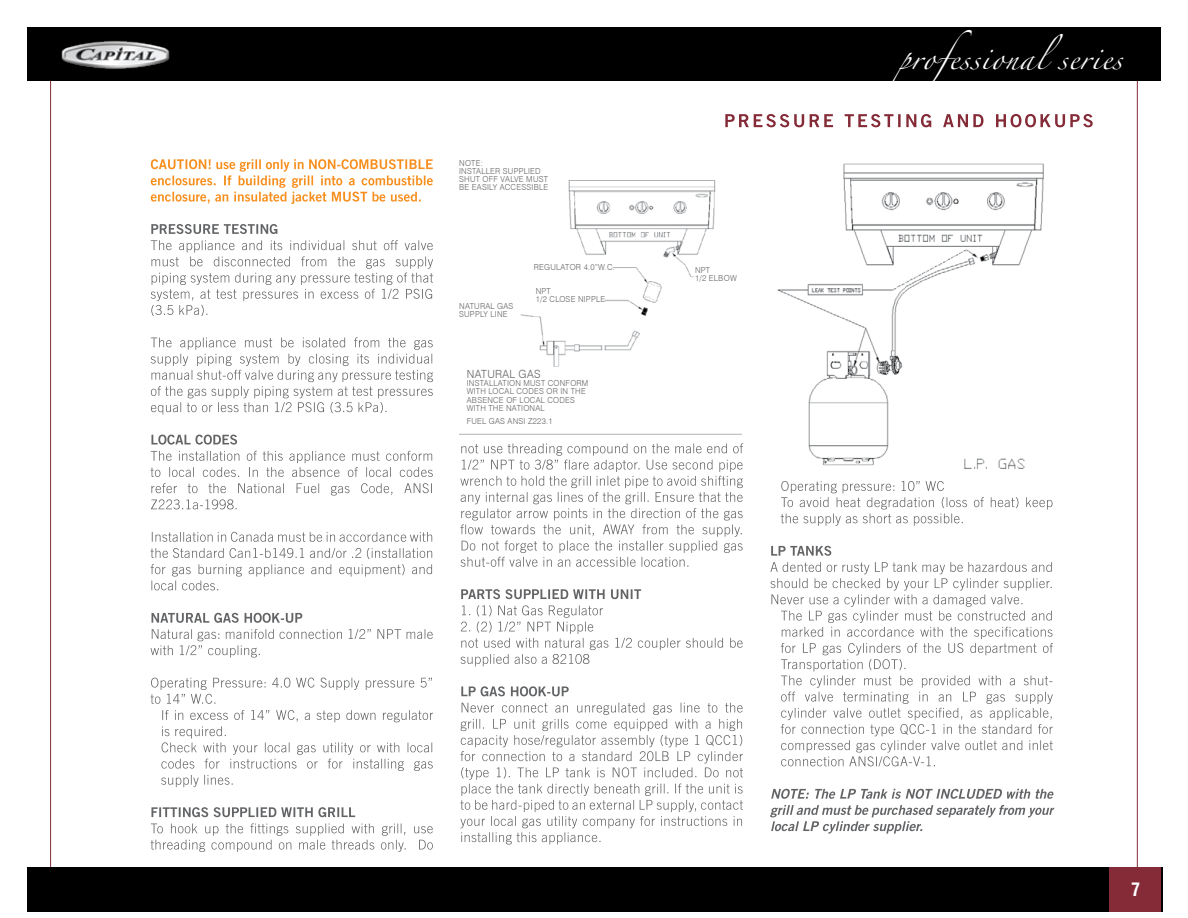
<style>
.page{position:relative;width:1188px;height:918px;background:#fff}
.page>*{position:absolute;margin:0;border:0;box-sizing:border-box;transform-origin:0 0}
.t1{font:21px "Zapfino";letter-spacing:.04em;color:#fff}
.t2{font:300 11.25px "Swiss 721 BT";letter-spacing:.03em;color:#636466;scale:.96 1}
.t3{font:300 8.25px/8.2px "Swiss 721 BT";letter-spacing:.03em;color:#636466;scale:.96 1}
</style>
<div class="page">
<hr style="left:50px;top:38px;width:1px;height:840px;background:#842b37">
<hr style="left:1137px;top:52px;width:1px;height:836px;background:#842b37">
<div style="left:27px;top:27px;width:1134px;height:53px;background:#000"></div>
<div style="left:27px;top:867px;width:1135px;height:44px;background:#000"></div>
<div style="left:1110px;top:867px;width:51px;height:44px;background:#842b37"></div>
<img style="left:61px;top:40px;width:109px;height:29px">
<svg style="left:770px;top:805px;width:284px;height:29px"></svg>
<svg style="left:771px;top:789px;width:283px;height:10px"></svg>
<svg style="left:770px;top:562px;width:283px;height:204px"></svg>
<svg style="left:771px;top:546px;width:60px;height:10px"></svg>
<svg style="left:781px;top:481px;width:272px;height:45px"></svg>
<svg style="left:460px;top:703px;width:283px;height:142px"></svg>
<svg style="left:461px;top:686px;width:108px;height:10px"></svg>
<svg style="left:461px;top:605px;width:282px;height:61px"></svg>
<svg style="left:461px;top:589px;width:180px;height:10px"></svg>
<svg style="left:460px;top:443px;width:283px;height:124px"></svg>
<svg style="left:151px;top:823px;width:282px;height:29px"></svg>
<svg style="left:151px;top:807px;width:204px;height:10px"></svg>
<svg style="left:161px;top:710px;width:272px;height:77px"></svg>
<svg style="left:151px;top:678px;width:281px;height:26px"></svg>
<svg style="left:151px;top:629px;width:282px;height:29px"></svg>
<svg style="left:152px;top:613px;width:150px;height:10px"></svg>
<svg style="left:151px;top:548px;width:281px;height:42px"></svg>
<svg style="left:152px;top:532px;width:280px;height:10px"></svg>
<svg style="left:151px;top:483px;width:281px;height:26px"></svg>
<svg style="left:151px;top:451px;width:282px;height:26px"></svg>
<svg style="left:151px;top:435px;width:86px;height:10px"></svg>
<svg style="left:151px;top:337px;width:282px;height:78px"></svg>
<svg style="left:151px;top:240px;width:282px;height:76px"></svg>
<svg style="left:151px;top:224px;width:126px;height:10px"></svg>
<svg style="left:151px;top:159px;width:282px;height:45px"></svg>
<img style="left:459px;top:180px;width:282px;height:255px">
<svg style="left:725px;top:114px;width:368px;height:13px"></svg>
<img style="left:777px;top:163px;width:267px;height:306px">
<p class="t3" style="left:459px;top:158px;width:94px">NOTE:<br>INSTALLER SUPPLIED<br>SHUT OFF VALVE MUST<br>BE EASILY ACCESSIBLE</p>
<p class="t3" style="left:459px;top:302px;width:58px">NATURAL GAS<br>SUPPLY LINE</p>
<p class="t3" style="left:534px;top:263px;width:86px">REGULATOR 4.0”W.C.</p>
<p class="t3" style="left:536px;top:287px;width:74px">NPT<br>1/2 CLOSE NIPPLE</p>
<h2 class="t2" style="left:467px;top:367px;width:78px">NATURAL GAS</h2>
<p class="t3" style="left:467px;top:379px;width:128px">INSTALLATION MUST CONFORM<br>WITH LOCAL CODES OR IN THE<br>ABSENCE OF LOCAL CODES<br>WITH THE NATIONAL</p>
<p class="t3" style="left:467px;top:417px;width:91px">FUEL GAS ANSI Z223.1</p>
<p class="t3" style="left:695px;top:266px;width:45px">NPT<br>1/2 ELBOW</p>
<h1 class="t1" style="left:899px;top:49px;width:225px">professionalseries</h1>
</div>
